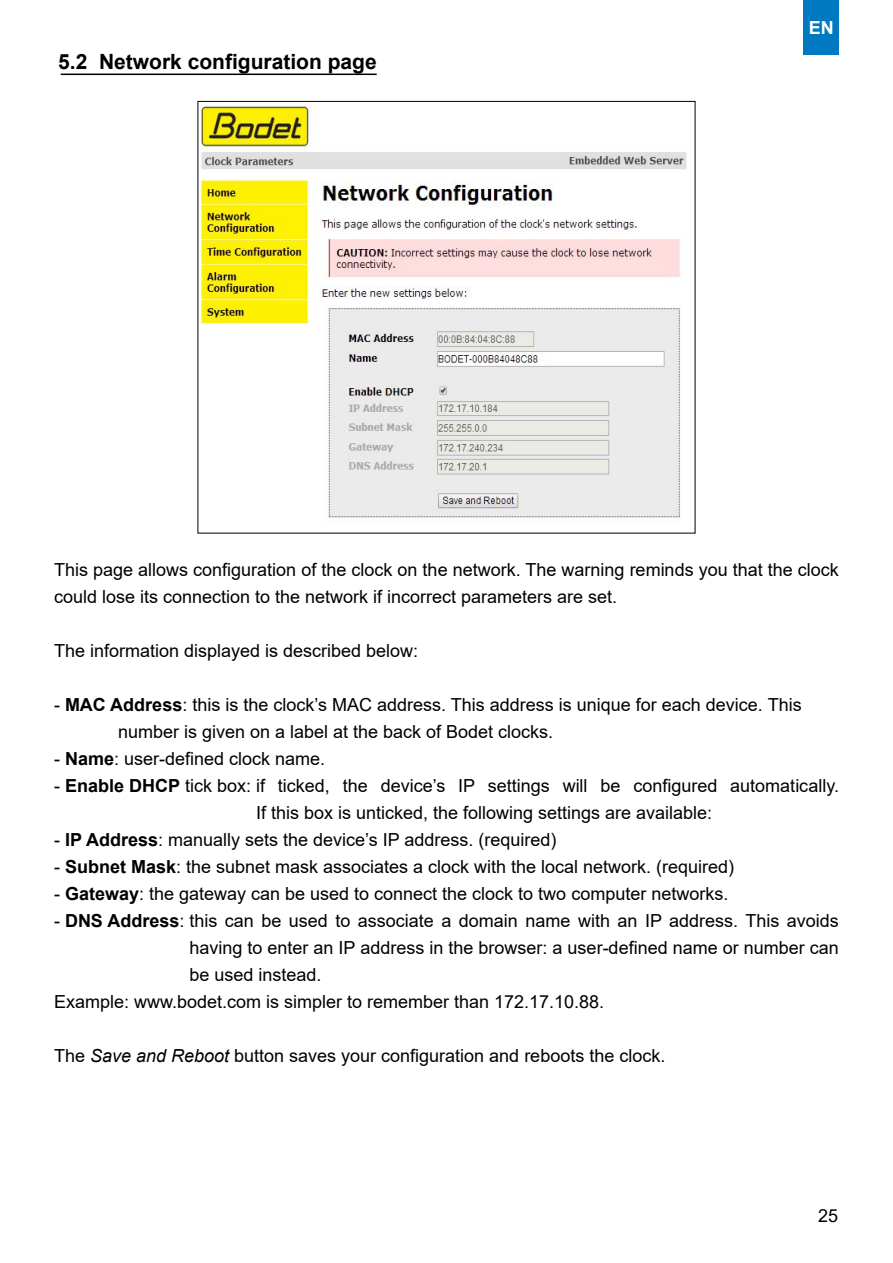
<style>
.page{position:relative;width:893px;height:1263px;background:#fff}
.page>*{position:absolute;margin:0;border:0;box-sizing:border-box;transform-origin:0 0}
.t1{font:700 21px "Arial";color:#000}
.t2{font:18px/27px "Arial";color:#000}
.t3{font:700 18px "Arial";color:#fff}
.s1{font-weight:700}
.s2{font-style:italic}
</style>
<div class="page">
<div style="left:804px;top:0;width:35px;height:54px;background:#0079c2"></div>
<hr style="left:61px;top:74px;width:316px;height:1px;background:#000">
<img style="left:200px;top:103px;width:487px;height:415px">
<p class="t1" style="left:58px;top:47px;width:320px">5.2 Network configuration page</p>
<p class="t3" style="left:809px;top:15px;width:27px">EN</p>
<p class="t2" style="left:54px;top:556px;width:786px">This page allows configuration of the clock on the network. The warning reminds you that the clock could lose its connection to the network if incorrect parameters are set.</p>
<p class="t2" style="left:54px;top:637px;width:366px">The information displayed is described below:</p>
<p class="t2" style="left:118px;top:691px;width:685px;text-indent:-64px">- <span class="s1">MAC Address</span>: this is the clock’s MAC address. This address is unique for each device. This number is given on a label at the back of Bodet clocks.</p>
<p class="t2" style="left:54px;top:745px;width:273px">- <span class="s1">Name</span>: user-defined clock name.</p>
<p class="t2" style="left:256px;top:772px;width:584px;text-indent:-202px">- <span class="s1">Enable DHCP</span> tick box: if ticked, the device’s IP settings will be configured automatically.<br>If this box is unticked, the following settings are available:</p>
<p class="t2" style="left:54px;top:826px;width:504px">- <span class="s1">IP Address</span>: manually sets the device’s IP address. (required)</p>
<p class="t2" style="left:54px;top:853px;width:682px">- <span class="s1">Subnet Mask</span>: the subnet mask associates a clock with the local network. (required)</p>
<p class="t2" style="left:54px;top:880px;width:676px">- <span class="s1">Gateway</span>: the gateway can be used to connect the clock to two computer networks.</p>
<p class="t2" style="left:54px;top:907px;width:786px">- <span class="s1">DNS Address</span>: this can be used to associate a domain name with an IP address. This avoids</p>
<p class="t2" style="left:189px;top:934px;width:651px">having to enter an IP address in the browser: a user-defined name or number can</p>
<p class="t2" style="left:189px;top:961px;width:134px">be used instead.</p>
<p class="t2" style="left:54px;top:988px;width:552px">Example: www.bodet.com is simpler to remember than 172.17.10.88.</p>
<p class="t2" style="left:54px;top:1042px;width:613px">The <span class="s2">Save and Reboot</span> button saves your configuration and reboots the clock.</p>
<p class="t2" style="left:818px;top:1202px;width:22px">25</p>
</div>
